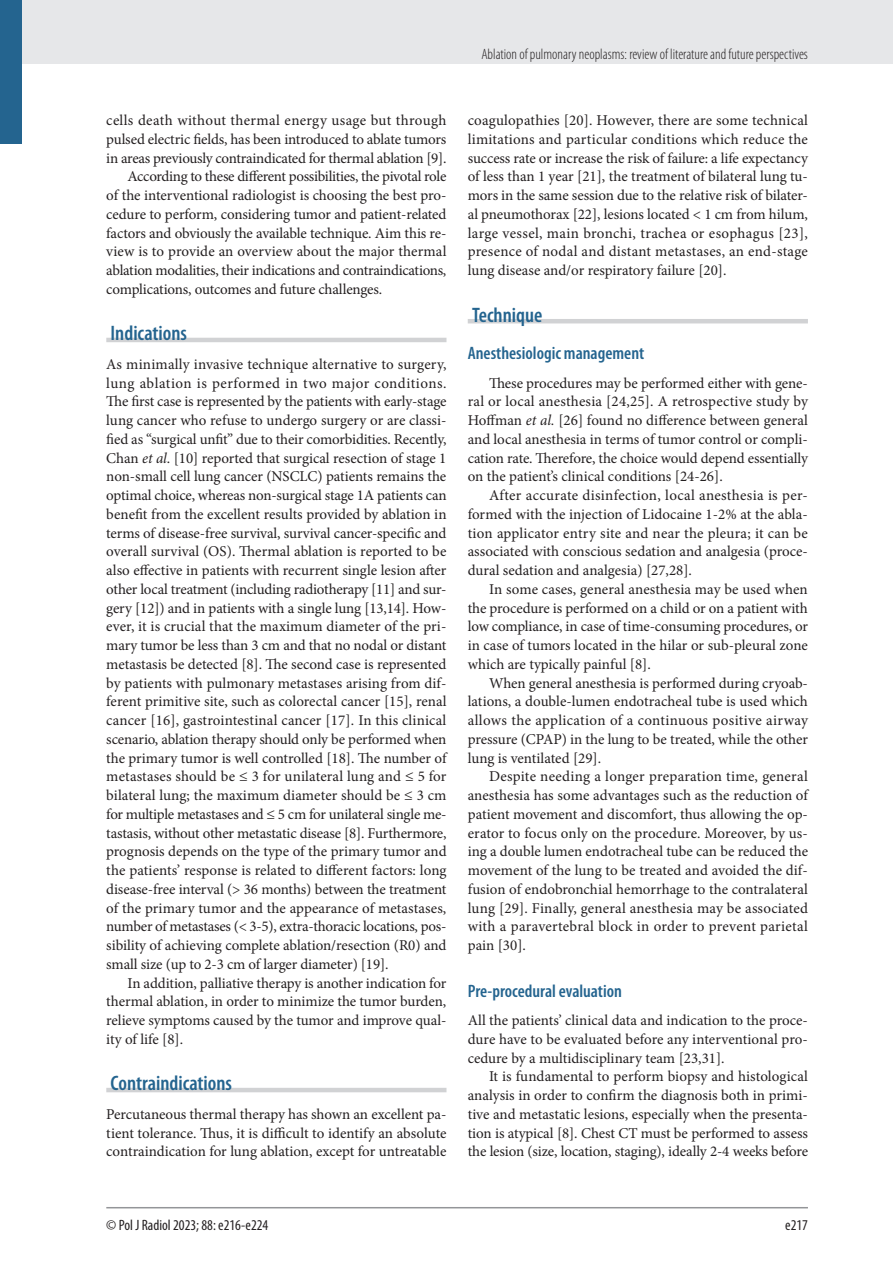
<style>
.page{position:relative;width:893px;height:1263px;background:#fff}
.page>*{position:absolute;margin:0;border:0;box-sizing:border-box;transform-origin:0 0}
.srodtytul_1{font:600 condensed 21px "Myriad Pro";color:#24648f}
.srodtytul_2{font:600 condensed 18px "Myriad Pro";color:#24648f}
.tekst_bez_wciecia{font:15px/18.8px "Minion Pro";letter-spacing:-.005em;color:#231f20;text-align:justify}
.tekst{font:15px/18.8px "Minion Pro";letter-spacing:-.005em;color:#231f20;text-align:justify}
.t1{font:300 condensed 15px "Myriad Pro";color:#231f20}
.tabela_tekst{font:condensed 15px "Myriad Pro";color:#231f20}
.s1{font-style:italic}
</style>
<div class="page">
<div style="left:0;top:0;width:893px;height:64px;background:#e6e7e9"></div>
<hr style="left:106px;top:1207px;width:702px;height:1px;background:#939598">
<div style="left:0;top:0;width:21px;height:144px;background:#24648f"></div>
<hr style="left:106px;top:338px;width:340px;height:4px;background:#d1d2d4">
<hr style="left:106px;top:1088px;width:340px;height:4px;background:#d1d2d4">
<hr style="left:468px;top:319px;width:340px;height:4px;background:#d1d2d4">
<p class="t1" style="left:481px;top:45px;width:328px">Ablation of pulmonary neoplasms: review of literature and future perspectives</p>
<p class="tekst" style="left:106px;top:111px;width:342px">cells death without thermal energy usage but through pulsed electric fields, has been introduced to ablate tumors in areas previously contraindicated for thermal ablation [9].</p>
<p class="tekst" style="left:106px;top:167px;width:342px;text-indent:21px">According to these different possibilities, the pivotal role of the interventional radiologist is choosing the best pro&shy;cedure to perform, considering tumor and patient-related factors and obviously the available technique. Aim this re&shy;view is to provide an overview about the major thermal ablation modalities, their indications and contraindications, complications, outcomes and future challenges.</p>
<p class="srodtytul_1" style="left:111px;top:320px;width:78px">Indications</p>
<p class="tekst_bez_wciecia" style="left:106px;top:355px;width:342px">As minimally invasive technique alternative to surgery, lung ablation is performed in two major conditions.<br>The first case is represented by the patients with early-stage lung cancer who refuse to undergo surgery or are classi&shy;fied as “surgical unfit” due to their comorbidities. Recently, Chan <span class="s1">et al</span>. [10] reported that surgical resection of stage 1 non-small cell lung cancer (NSCLC) patients remains the optimal choice, whereas non-surgical stage 1A patients can benefit from the excellent results provided by ablation in terms of disease-free survival, survival cancer-specific and overall survival (OS). Thermal ablation is reported to be also effective in patients with recurrent single lesion after other local treatment (including radiotherapy [11] and sur&shy;gery [12]) and in patients with a single lung [13,14]. How&shy;ever, it is crucial that the maximum diameter of the pri&shy;mary tumor be less than 3 cm and that no nodal or distant metastasis be detected [8]. The second case is represented by patients with pulmonary metastases arising from dif&shy;ferent primitive site, such as colorectal cancer [15], renal cancer [16], gastrointestinal cancer [17]. In this clinical scenario, ablation therapy should only be performed when the primary tumor is well controlled [18]. The number of metastases should be ≤ 3 for unilateral lung and ≤ 5 for bilateral lung; the maximum diameter should be ≤ 3 cm for multiple metastases and ≤ 5 cm for unilateral single me&shy;tastasis, without other metastatic disease [8]. Furthermore, prognosis depends on the type of the primary tumor and the patients’ response is related to different factors: long disease-free interval (&gt; 36 months) between the treatment of the primary tumor and the appearance of metastases, number of metastases (&lt; 3-5), extra-thoracic locations, pos&shy;sibility of achieving complete ablation/resection (R0) and small size (up to 2-3 cm of larger diameter) [19].</p>
<p class="tekst" style="left:106px;top:973px;width:342px;text-indent:21px">In addition, palliative therapy is another indication for thermal ablation, in order to minimize the tumor burden, relieve symptoms caused by the tumor and improve qual&shy;ity of life [8].</p>
<p class="srodtytul_1" style="left:111px;top:1070px;width:123px">Contraindications</p>
<p class="tekst_bez_wciecia" style="left:106px;top:1105px;width:342px">Percutaneous thermal therapy has shown an excellent pa&shy;tient tolerance. Thus, it is difficult to identify an absolute contraindication for lung ablation, except for untreatable</p>
<p class="tekst_bez_wciecia" style="left:468px;top:111px;width:342px">coagulopathies [20]. However, there are some technical limitations and particular conditions which reduce the success rate or increase the risk of failure: a life expectancy of less than 1 year [21], the treatment of bilateral lung tu&shy;mors in the same session due to the relative risk of bilater&shy;al pneumothorax [22], lesions located &lt; 1 cm from hilum, large vessel, main bronchi, trachea or esophagus [23], presence of nodal and distant metastases, an end-stage lung disease and/or respiratory failure [20].</p>
<p class="srodtytul_1" style="left:472px;top:302px;width:72px">Technique</p>
<p class="srodtytul_2" style="left:468px;top:342px;width:178px">Anesthesiologic management</p>
<p class="tekst" style="left:468px;top:373px;width:342px;text-indent:21px">These procedures may be performed either with gene&shy;ral or local anesthesia [24,25]. A retrospective study by Hoffman <span class="s1">et al.</span> [26] found no difference between general and local anesthesia in terms of tumor control or compli&shy;cation rate. Therefore, the choice would depend essentially on the patient’s clinical conditions [24-26].</p>
<p class="tekst" style="left:468px;top:486px;width:342px;text-indent:21px">After accurate disinfection, local anesthesia is per&shy;formed with the injection of Lidocaine 1-2% at the abla&shy;tion applicator entry site and near the pleura; it can be associated with conscious sedation and analgesia (proce&shy;dural sedation and analgesia) [27,28].</p>
<p class="tekst" style="left:468px;top:580px;width:342px;text-indent:21px">In some cases, general anesthesia may be used when the procedure is performed on a child or on a patient with low compliance, in case of time-consuming procedures, or in case of tumors located in the hilar or sub-pleural zone which are typically painful [8].</p>
<p class="tekst" style="left:468px;top:673px;width:342px;text-indent:21px">When general anesthesia is performed during cryoab&shy;lations, a double-lumen endotracheal tube is used which allows the application of a continuous positive airway pressure (CPAP) in the lung to be treated, while the other lung is ventilated [29].</p>
<p class="tekst" style="left:468px;top:767px;width:342px;text-indent:21px">Despite needing a longer preparation time, general anesthesia has some advantages such as the reduction of patient movement and discomfort, thus allowing the op&shy;erator to focus only on the procedure. Moreover, by us&shy;ing a double lumen endotracheal tube can be reduced the movement of the lung to be treated and avoided the dif&shy;fusion of endobronchial hemorrhage to the contralateral lung [29]. Finally, general anesthesia may be associated with a paravertebral block in order to prevent parietal pain [30].</p>
<p class="srodtytul_2" style="left:468px;top:979px;width:156px">Pre-procedural evaluation</p>
<p class="tekst_bez_wciecia" style="left:468px;top:1011px;width:342px">All the patients’ clinical data and indication to the proce&shy;dure have to be evaluated before any interventional pro&shy;cedure by a multidisciplinary team [23,31].</p>
<p class="tekst" style="left:468px;top:1067px;width:342px;text-indent:21px">It is fundamental to perform biopsy and histological analysis in order to confirm the diagnosis both in primi&shy;tive and metastatic lesions, especially when the presenta&shy;tion is atypical [8]. Chest CT must be performed to assess the lesion (size, location, staging), ideally 2-4 weeks before</p>
<p class="tabela_tekst" style="left:106px;top:1216px;width:164px">© Pol J Radiol 2023; 88: e216-e224</p>
<p class="tabela_tekst" style="left:785px;top:1216px;width:24px">e217</p>
</div>
